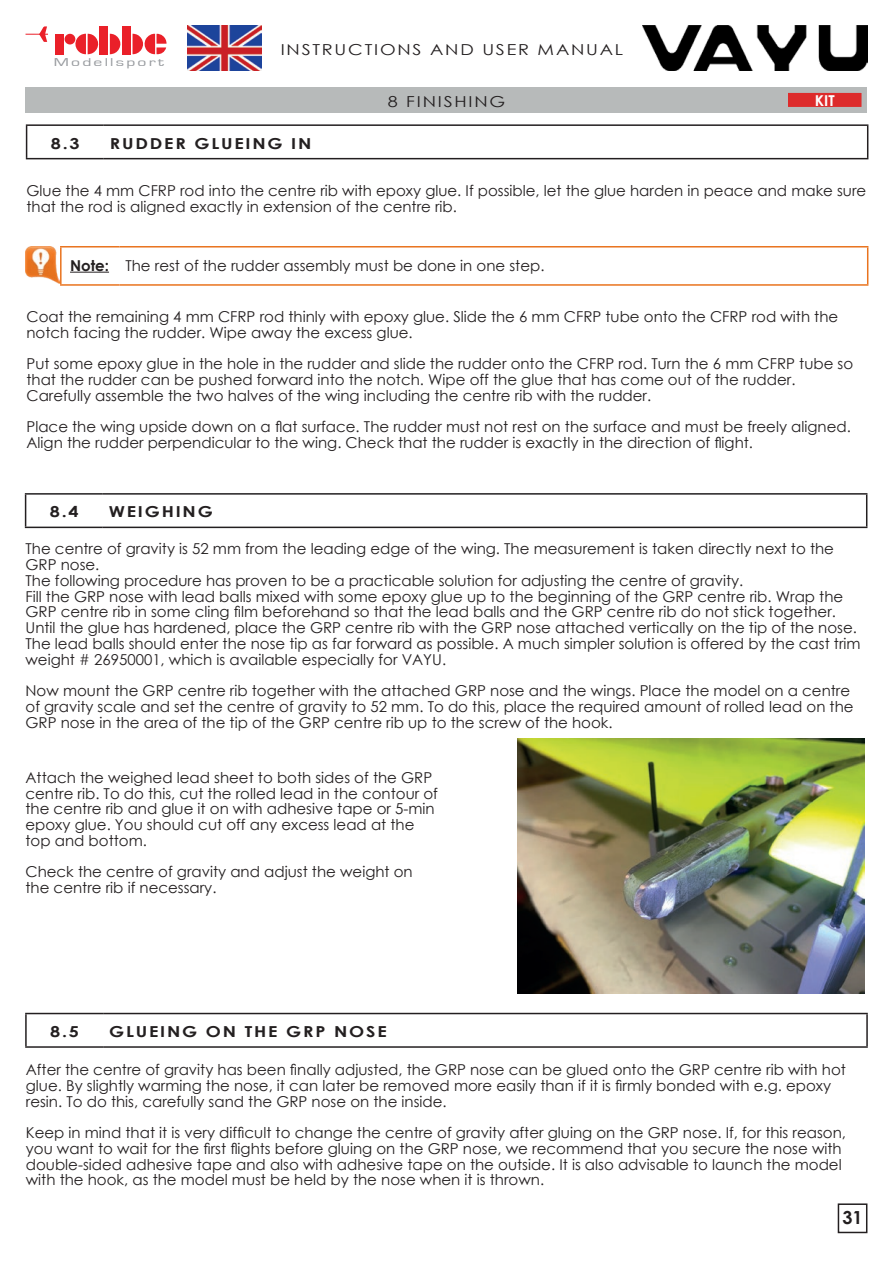
<style>
.page{position:relative;width:893px;height:1263px;background:#fff}
.page>*{position:absolute;margin:0;border:0;box-sizing:border-box;transform-origin:0 0}
.t1{font:700 18px "Century Gothic";color:#231f20}
.t2{font:700 15.15px "Century Gothic";letter-spacing:.1em;color:#231f20;scale:1.19 1}
.t3{font:15.15px "Century Gothic";letter-spacing:.1em;color:#231f20;scale:1.19 1}
.t4{font:15px/15.8px "Century Gothic";color:#231f20}
.t5{font:700 15px "Century Gothic";color:#fff}
.t6{font:11.7px "Eurostile";letter-spacing:.125em;color:#989b9f;scale:1.5 1}
.s1{font-weight:700}
</style>
<div class="page">
<div style="left:838px;top:1203px;width:29px;height:30px;border:2px solid #231f20"></div>
<div style="left:99px;top:26px;width:9px;height:28px;background:#ea2029"></div>
<div style="left:122px;top:26px;width:9px;height:28px;background:#ea2029"></div>
<div style="left:55px;top:34px;width:9px;height:20px;background:#ea2029"></div>
<svg style="left:110px;top:34px;width:11px;height:20px"></svg>
<svg style="left:75px;top:34px;width:24px;height:20px"></svg>
<div style="left:65px;top:34px;width:10px;height:11px;background:#ea2029;border-radius:50%"></div>
<svg style="left:26px;top:26px;width:22px;height:16px"></svg>
<svg style="left:133px;top:33px;width:34px;height:22px"></svg>
<img style="left:187px;top:26px;width:75px;height:45px">
<img style="left:642px;top:26px;width:225px;height:45px">
<div style="left:26px;top:87px;width:841px;height:26px;background:#b7baba"></div>
<div style="left:787px;top:92px;width:75px;height:16px;background:#dd2b2b"></div>
<div style="left:786px;top:91px;width:77px;height:17px;border:2px solid #b7baba"></div>
<hr style="left:25px;top:493px;width:78px;height:2px;background:#231f20">
<hr style="left:25px;top:495px;width:1px;height:32px;background:#231f20">
<hr style="left:103px;top:493px;width:764px;height:2px;background:#231f20">
<hr style="left:866px;top:495px;width:1px;height:32px;background:#231f20">
<hr style="left:25px;top:527px;width:78px;height:1px;background:#231f20">
<hr style="left:103px;top:527px;width:764px;height:1px;background:#231f20">
<img style="left:518px;top:739px;width:346px;height:255px">
<hr style="left:26px;top:124px;width:78px;height:2px;background:#231f20">
<hr style="left:26px;top:126px;width:1px;height:32px;background:#231f20">
<hr style="left:104px;top:124px;width:764px;height:2px;background:#231f20">
<hr style="left:867px;top:126px;width:1px;height:32px;background:#231f20">
<hr style="left:26px;top:158px;width:78px;height:1px;background:#231f20">
<hr style="left:104px;top:158px;width:764px;height:1px;background:#231f20">
<hr style="left:25px;top:1013px;width:78px;height:1px;background:#231f20">
<hr style="left:25px;top:1014px;width:2px;height:32px;background:#231f20">
<hr style="left:103px;top:1013px;width:765px;height:1px;background:#231f20">
<hr style="left:866px;top:1014px;width:2px;height:32px;background:#231f20">
<hr style="left:25px;top:1046px;width:78px;height:2px;background:#231f20">
<hr style="left:103px;top:1046px;width:765px;height:2px;background:#231f20">
<img style="left:26px;top:246px;width:34px;height:37px">
<hr style="left:60px;top:246px;width:59px;height:1px;background:#e9731e">
<hr style="left:60px;top:247px;width:2px;height:37px;background:#e9731e">
<hr style="left:119px;top:246px;width:749px;height:1px;background:#e9731e">
<hr style="left:867px;top:247px;width:1px;height:37px;background:#e9731e">
<hr style="left:60px;top:284px;width:59px;height:2px;background:#e9731e">
<hr style="left:119px;top:284px;width:749px;height:2px;background:#e9731e">
<hr style="left:70px;top:272px;width:39px;height:1px;background:#231f20">
<p class="t6" style="left:54px;top:55px;width:75px">Modellsport</p>
<p class="t3" style="left:281px;top:39px;width:289px">INSTRUCTIONS AND USER MANUAL</p>
<p class="t3" style="left:388px;top:91px;width:100px">8 FINISHING</p>
<p class="t5" style="left:815px;top:89px;width:21px">KIT</p>
<p class="t2" style="left:51px;top:132px;width:26px">8.3</p>
<p class="t2" style="left:110px;top:132px;width:171px">RUDDER GLUEING IN</p>
<p class="t4" style="left:27px;top:183px;width:841px">Glue the 4 mm CFRP rod into the centre rib with epoxy glue. If possible, let the glue harden in peace and make sure that the rod is aligned exactly in extension of the centre rib.</p>
<p class="t4" style="left:70px;top:257px;width:476px"><span class="s1">Note:</span> The rest of the rudder assembly must be done in one step.</p>
<p class="t4" style="left:27px;top:308px;width:813px">Coat the remaining 4 mm CFRP rod thinly with epoxy glue. Slide the 6 mm CFRP tube onto the CFRP rod with the notch facing the rudder. Wipe away the excess glue.</p>
<p class="t4" style="left:27px;top:356px;width:828px">Put some epoxy glue in the hole in the rudder and slide the rudder onto the CFRP rod. Turn the 6 mm CFRP tube so that the rudder can be pushed forward into the notch. Wipe off the glue that has come out of the rudder.<br>Carefully assemble the two halves of the wing including the centre rib with the rudder.</p>
<p class="t4" style="left:27px;top:419px;width:826px">Place the wing upside down on a flat surface. The rudder must not rest on the surface and must be freely aligned.<br>Align the rudder perpendicular to the wing. Check that the rudder is exactly in the direction of flight.</p>
<p class="t2" style="left:50px;top:500px;width:26px">8.4</p>
<p class="t2" style="left:109px;top:500px;width:89px">WEIGHING</p>
<p class="t4" style="left:26px;top:541px;width:837px">The centre of gravity is 52 mm from the leading edge of the wing. The measurement is taken directly next to the GRP nose.<br>The following procedure has proven to be a practicable solution for adjusting the centre of gravity.<br>Fill the GRP nose with lead balls mixed with some epoxy glue up to the beginning of the GRP centre rib. Wrap the GRP centre rib in some cling film beforehand so that the lead balls and the GRP centre rib do not stick together.<br>Until the glue has hardened, place the GRP centre rib with the GRP nose attached vertically on the tip of the nose.<br>The lead balls should enter the nose tip as far forward as possible. A much simpler solution is offered by the cast trim weight # 26950001, which is available especially for VAYU.</p>
<p class="t4" style="left:26px;top:683px;width:830px">Now mount the GRP centre rib together with the attached GRP nose and the wings. Place the model on a centre of gravity scale and set the centre of gravity to 52 mm. To do this, place the required amount of rolled lead on the<br>GRP nose in the area of the tip of the GRP centre rib up to the screw of the hook.</p>
<p class="t4" style="left:26px;top:769px;width:414px">Attach the weighed lead sheet to both sides of the GRP centre rib. To do this, cut the rolled lead in the contour of the centre rib and glue it on with adhesive tape or 5-min epoxy glue. You should cut off any excess lead at the top and bottom.</p>
<p class="t4" style="left:26px;top:864px;width:389px">Check the centre of gravity and adjust the weight on the centre rib if necessary.</p>
<p class="t2" style="left:50px;top:1020px;width:26px">8.5</p>
<p class="t2" style="left:109px;top:1020px;width:235px">GLUEING ON THE GRP NOSE</p>
<p class="t4" style="left:26px;top:1061px;width:822px">After the centre of gravity has been finally adjusted, the GRP nose can be glued onto the GRP centre rib with hot glue. By slightly warming the nose, it can later be removed more easily than if it is firmly bonded with e.g. epoxy resin. To do this, carefully sand the GRP nose on the inside.</p>
<p class="t4" style="left:26px;top:1124px;width:822px">Keep in mind that it is very difficult to change the centre of gravity after gluing on the GRP nose. If, for this reason, you want to wait for the first flights before gluing on the GRP nose, we recommend that you secure the nose with double-sided adhesive tape and also with adhesive tape on the outside. It is also advisable to launch the model with the hook, as the model must be held by the nose when it is thrown.</p>
<p class="t1" style="left:842px;top:1204px;width:22px">31</p>
</div>
